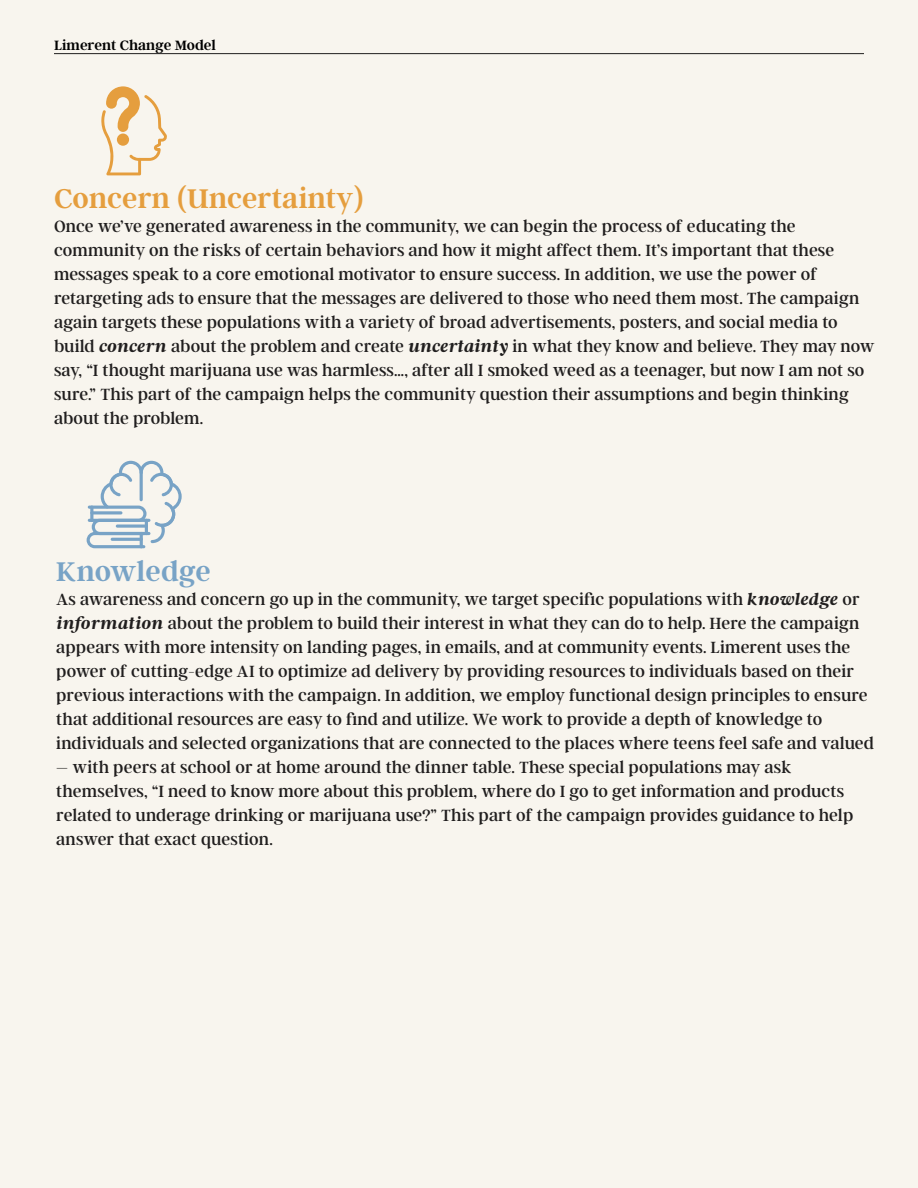
<style>
.page{position:relative;width:918px;height:1188px;background:#f8f5ee}
.page>*{position:absolute;margin:0;border:0;box-sizing:border-box;transform-origin:0 0}
.t1{font:600 30px "Argent CF";letter-spacing:.005em;color:#e59e3e}
.t2{font:600 30px "Argent CF";color:#78a3c6}
.t3{font:18px/24px "Argent CF";letter-spacing:.005em;color:#201e1e}
.t4{font:600 15px "Argent CF";color:#000}
.s1{font-weight:700;font-style:italic}
</style>
<div class="page">
<hr style="left:54px;top:53px;width:810px;height:1px;background:#201e1e">
<svg style="left:101px;top:86px;width:66px;height:89px"></svg>
<svg style="left:87px;top:461px;width:95px;height:87px"></svg>
<p class="t4" style="left:54px;top:37px;width:164px">Limerent Change Model</p>
<h1 class="t1" style="left:54px;top:182px;width:311px">Concern (Uncertainty)</h1>
<p class="t3" style="left:54px;top:214px;width:822px">Once we’ve generated awareness in the community, we can begin the process of educating the community on the risks of certain behaviors and how it might affect them. It’s important that these messages speak to a core emotional motivator to ensure success. In addition, we use the power of retargeting ads to ensure that the messages are delivered to those who need them most. The campaign again targets these populations with a variety of broad advertisements, posters, and social media to build <span class="s1">concern</span> about the problem and create <span class="s1">uncertainty</span> in what they know and believe. They may now say, “I thought marijuana use was harmless…, after all I smoked weed as a teenager, but now I am not so sure.” This part of the campaign helps the community question their assumptions and begin thinking about the problem.</p>
<h1 class="t2" style="left:56px;top:556px;width:156px">Knowledge</h1>
<p class="t3" style="left:56px;top:588px;width:819px">As awareness and concern go up in the community, we target specific populations with <span class="s1">knowledge</span> or <span class="s1">information</span> about the problem to build their interest in what they can do to help. Here the campaign appears with more intensity on landing pages, in emails, and at community events. Limerent uses the power of cutting-edge AI to optimize ad delivery by providing resources to individuals based on their previous interactions with the campaign. In addition, we employ functional design principles to ensure that additional resources are easy to find and utilize. We work to provide a depth of knowledge to individuals and selected organizations that are connected to the places where teens feel safe and valued</p>
<p class="t3" style="left:56px;top:756px;width:799px">– with peers at school or at home around the dinner table. These special populations may ask themselves, “I need to know more about this problem, where do I go to get information and products related to underage drinking or marijuana use?” This part of the campaign provides guidance to help answer that exact question.</p>
</div>
